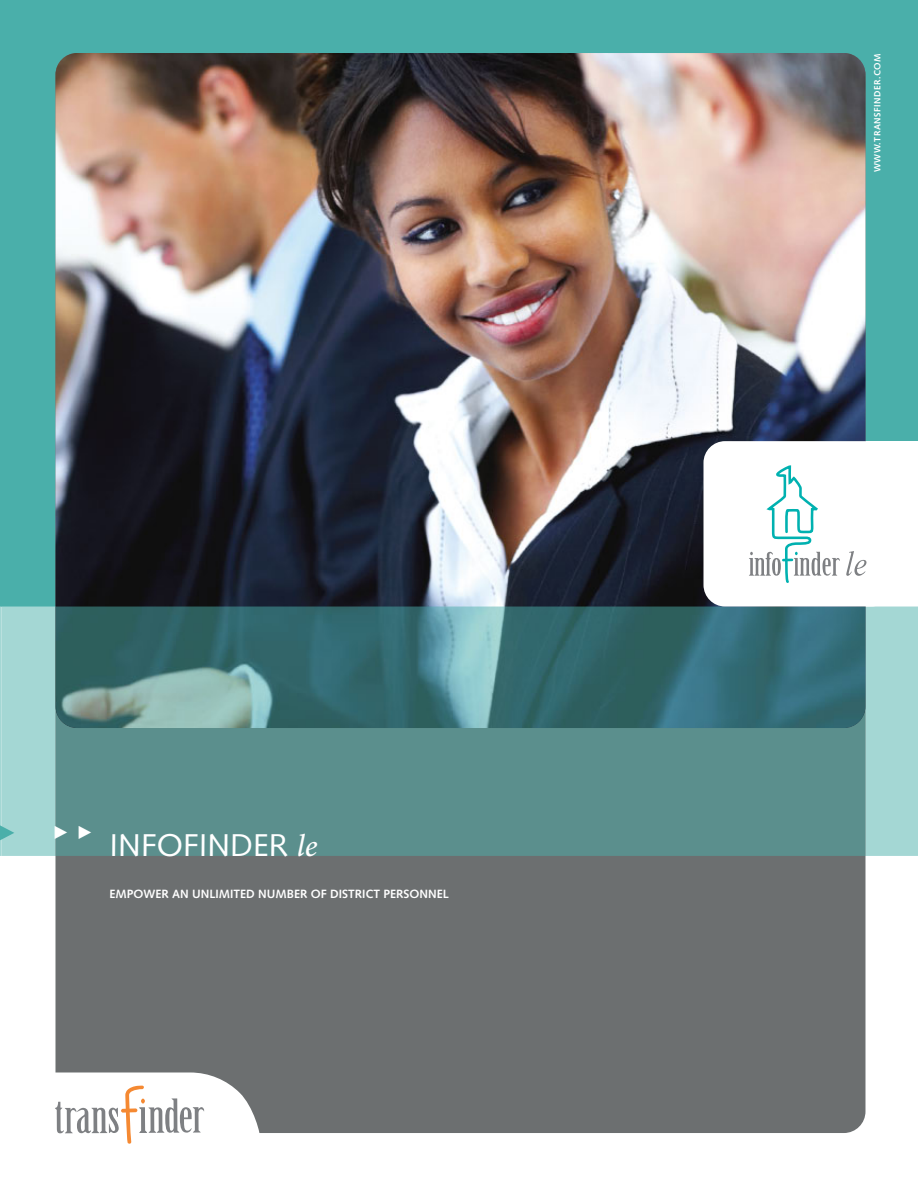
<style>
.page{position:relative;width:918px;height:1188px;background:#fff}
.page>*{position:absolute;margin:0;border:0;box-sizing:border-box;transform-origin:0 0}
.t1{font:31.5px "Syntax LT Std";color:#fff}
.t2{font:700 12px "Syntax LT Std";color:#fff}
.t3{font:700 9px "Syntax LT Std";letter-spacing:.05em;color:#fff}
.s1{font-family:"Minion Pro";font-weight:500;font-style:italic}
</style>
<div class="page">
<div style="left:55px;top:53px;width:810px;height:1080px;background:#6c6f70;border-radius:22px"></div>
<div style="left:2px;top:0;width:916px;height:441px;background:#4aafaa"></div>
<div style="left:0;top:0;width:84px;height:607px;background:#4aafaa"></div>
<img style="left:56px;top:53px;width:809px;height:675px;border-radius:22px">
<svg style="left:55px;top:1072px;width:205px;height:72px"></svg>
<svg style="left:2px;top:607px;width:916px;height:249px;background:#588c90"></svg>
<div style="left:56px;top:728px;width:809px;height:128px;background:#5b8f8d"></div>
<img style="left:56px;top:706px;width:809px;height:22px">
<div style="left:703px;top:441px;width:190px;height:166px;background:#fff;border-radius:22px"></div>
<svg style="left:749px;top:465px;width:91px;height:118px"></svg>
<svg style="left:846px;top:551px;width:20px;height:25px"></svg>
<svg style="left:0;top:823px;width:14px;height:20px"></svg>
<svg style="left:55px;top:826px;width:36px;height:13px"></svg>
<h1 class="t1" style="left:110px;top:832px;width:209px">INFOFINDER <span class="s1">le</span></h1>
<p class="t2" style="left:110px;top:889px;width:341px">EMPOWER AN UNLIMITED NUMBER OF DISTRICT PERSONNEL</p>
<p class="t3" style="left:874px;top:172px;width:120px;rotate:-90deg">WWW.TRANSFINDER.COM</p>
</div>
